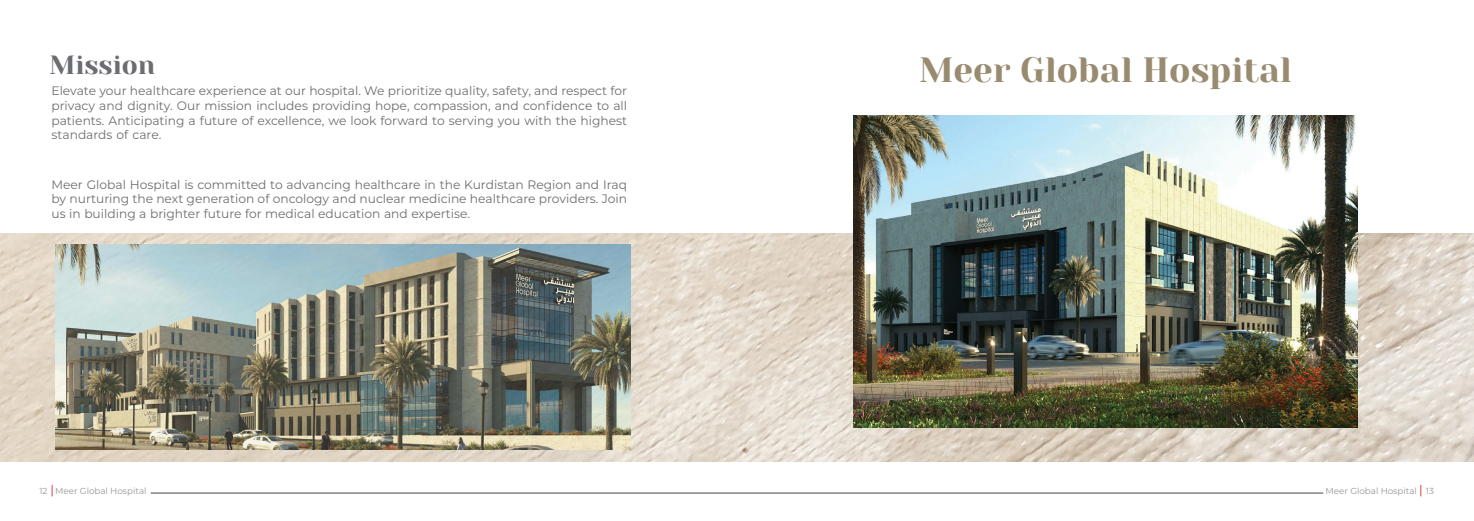
<style>
.page{position:relative;width:1474px;height:521px;background:#fff}
.page>*{position:absolute;margin:0;border:0;box-sizing:border-box;transform-origin:0 0}
.t1{font:35px "Yeseva One";color:#998b70}
.t2{font:26.25px "Yeseva One";color:#6c6d70}
.t3{font:12.25px/14.7px "Montserrat";color:#6c6d70;text-align:justify}
.t4{font:8.75px "Montserrat";color:#939598}
.s1{font-size:12.25px;color:#d1232a}
</style>
<div class="page">
<hr style="left:737px;top:492px;width:586px;height:2px;background:#939598">
<hr style="left:151px;top:492px;width:586px;height:2px;background:#939598">
<img style="left:0;top:233px;width:1473px;height:228px">
<img style="left:55px;top:244px;width:576px;height:205px">
<img style="left:853px;top:115px;width:504px;height:313px">
<h2 class="t2" style="left:50px;top:45px;width:107px">Mission</h2>
<p class="t3" style="left:51px;top:83px;width:577px">Elevate your healthcare experience at our hospital. We prioritize quality, safety, and respect for privacy and dignity. Our mission includes providing hope, compassion, and confidence to all patients. Anticipating a future of excellence, we look forward to serving you with the highest standards of care.</p>
<p class="t3" style="left:51px;top:177px;width:577px">Meer Global Hospital is committed to advancing healthcare in the Kurdistan Region and Iraq by nurturing the next generation of oncology and nuclear medicine healthcare providers. Join us in building a brighter future for medical education and expertise.</p>
<h1 class="t1" style="left:919px;top:45px;width:374px">Meer Global Hospital</h1>
<p class="t4" style="left:39px;top:485px;width:109px">12 <span class="s1">|</span>Meer Global Hospital</p>
<p class="t4" style="left:1325px;top:485px;width:110px">Meer Global Hospital <span class="s1">|</span> 13</p>
</div>
